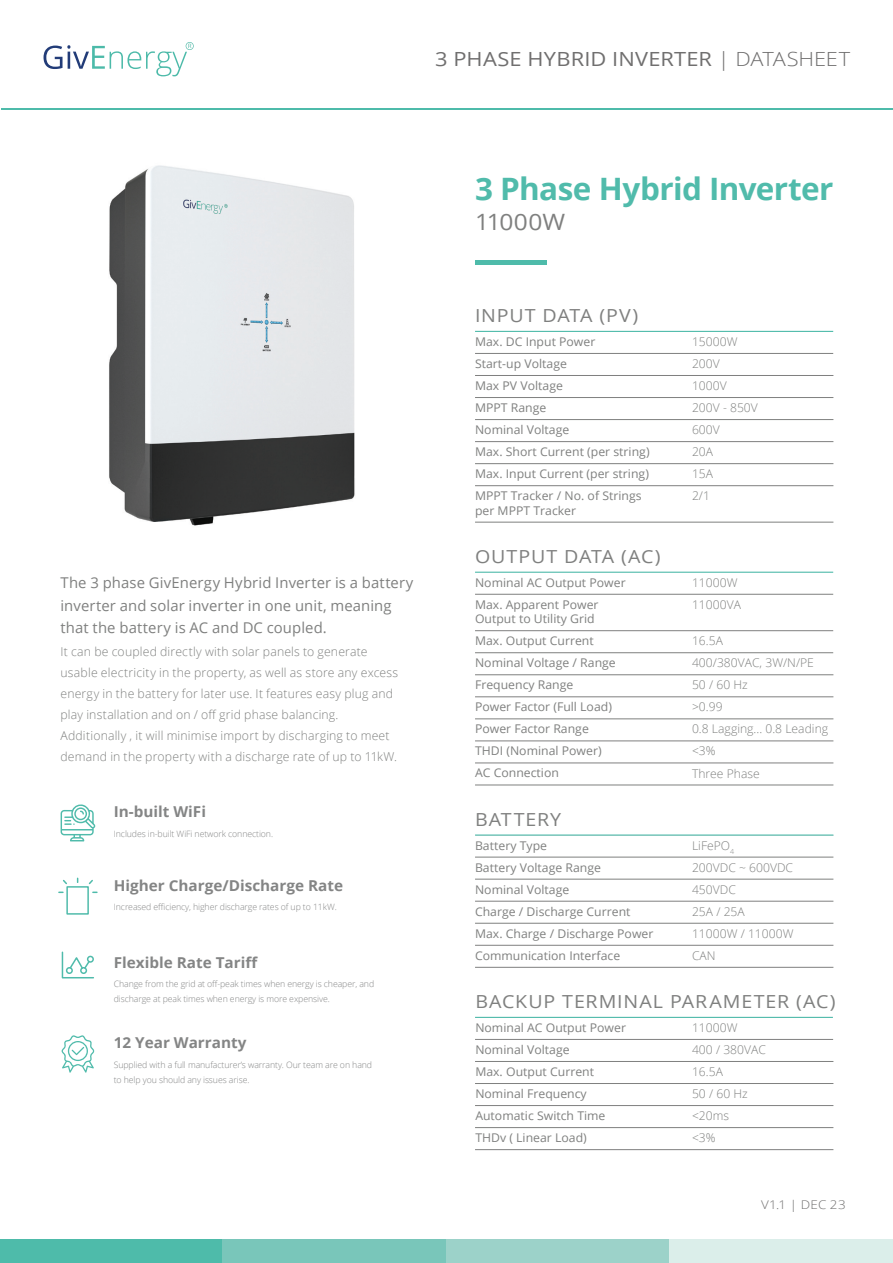
<style>
.page{position:relative;width:893px;height:1263px;background:#fff}
.page>*{position:absolute;margin:0;border:0;box-sizing:border-box;transform-origin:0 0}
.t1{font:700 30.9px "Open Sans";letter-spacing:-.02em;color:#50bbab}
.t2{font:22.5px "Open Sans";color:#7f807f;scale:1.09 1}
.t3{font:19.5px "Open Sans";letter-spacing:.01em;color:#706f6f;scale:1.12 1}
.t4{font:18px "Open Sans";letter-spacing:.04em;color:#7f807f;scale:1.09 1}
.t5{font:700 15px "Open Sans";color:#848585}
.t6{font:14.85px/22.5px "Open Sans";letter-spacing:.005em;color:#7f807f}
.t7{font:300 12.3px/21px "Open Sans";letter-spacing:.015em;color:#7f807f}
.t8{font:12px/14.4px "Open Sans";color:#7f807f}
.t9{font:300 12px "Open Sans";color:#7f807f}
.t10{font:300 12px "Open Sans";letter-spacing:.015em;color:#706f6f;scale:1.12 1}
.t11{font:300 8.7px/15px "Open Sans";letter-spacing:-.01em;color:#848585}
.s1{font-weight:300}
</style>
<div class="page">
<hr style="left:475px;top:879px;width:358px;height:1px;background:#7f807f">
<hr style="left:475px;top:857px;width:358px;height:1px;background:#7f807f">
<hr style="left:475px;top:901px;width:358px;height:1px;background:#7f807f">
<hr style="left:475px;top:923px;width:358px;height:1px;background:#7f807f">
<hr style="left:475px;top:945px;width:358px;height:1px;background:#7f807f">
<hr style="left:475px;top:967px;width:358px;height:1px;background:#7f807f">
<hr style="left:475px;top:834px;width:358px;height:2px;background:#50bbab">
<hr style="left:475px;top:1017px;width:358px;height:1px;background:#50bbab">
<hr style="left:475px;top:1039px;width:358px;height:1px;background:#7f807f">
<hr style="left:475px;top:1061px;width:358px;height:1px;background:#7f807f">
<hr style="left:475px;top:1083px;width:358px;height:1px;background:#7f807f">
<hr style="left:475px;top:1105px;width:358px;height:1px;background:#7f807f">
<hr style="left:475px;top:1127px;width:358px;height:1px;background:#7f807f">
<hr style="left:475px;top:1149px;width:358px;height:1px;background:#7f807f">
<svg style="left:44px;top:42px;width:150px;height:34px"></svg>
<div style="left:0;top:1239px;width:223px;height:24px;background:#4ebbaa"></div>
<div style="left:223px;top:1239px;width:223px;height:24px;background:#79c6ba"></div>
<hr style="left:475px;top:260px;width:72px;height:4px;background:#4ebbaa">
<hr style="left:1px;top:109px;width:892px;height:1px;background:#4ebbaa">
<hr style="left:475px;top:375px;width:358px;height:1px;background:#7f807f">
<hr style="left:475px;top:397px;width:358px;height:1px;background:#7f807f">
<hr style="left:475px;top:419px;width:358px;height:1px;background:#7f807f">
<hr style="left:475px;top:441px;width:358px;height:1px;background:#7f807f">
<hr style="left:475px;top:463px;width:358px;height:1px;background:#7f807f">
<hr style="left:475px;top:353px;width:358px;height:1px;background:#7f807f">
<hr style="left:475px;top:331px;width:358px;height:1px;background:#50bbab">
<hr style="left:475px;top:485px;width:358px;height:1px;background:#7f807f">
<hr style="left:475px;top:522px;width:358px;height:1px;background:#7f807f">
<hr style="left:475px;top:594px;width:358px;height:1px;background:#7f807f">
<hr style="left:475px;top:630px;width:358px;height:1px;background:#7f807f">
<hr style="left:475px;top:652px;width:358px;height:1px;background:#7f807f">
<hr style="left:475px;top:572px;width:358px;height:1px;background:#50bbab">
<hr style="left:475px;top:674px;width:358px;height:1px;background:#7f807f">
<hr style="left:475px;top:696px;width:358px;height:1px;background:#7f807f">
<hr style="left:475px;top:719px;width:358px;height:1px;background:#7f807f">
<hr style="left:475px;top:741px;width:358px;height:1px;background:#7f807f">
<hr style="left:475px;top:763px;width:358px;height:1px;background:#7f807f">
<hr style="left:475px;top:785px;width:358px;height:1px;background:#7f807f">
<div style="left:446px;top:1239px;width:223px;height:24px;background:#9cd2c9"></div>
<div style="left:669px;top:1239px;width:223px;height:24px;background:#dbeeea"></div>
<svg style="left:61px;top:951px;width:33px;height:28px"></svg>
<svg style="left:62px;top:1035px;width:33px;height:38px"></svg>
<div style="left:66px;top:886px;width:23px;height:29px;border:2px solid #50bbab"></div>
<svg style="left:87px;top:879px;width:10px;height:14px"></svg>
<svg style="left:59px;top:879px;width:9px;height:14px"></svg>
<svg style="left:61px;top:804px;width:35px;height:37px"></svg>
<img style="left:109px;top:165px;width:246px;height:361px">
<h3 class="t3" style="left:435px;top:46px;width:372px">3 PHASE HYBRID INVERTER <span class="s1">| DATASHEET</span></h3>
<p class="t6" style="left:61px;top:571px;width:354px">The 3 phase GivEnergy Hybrid Inverter is a battery inverter and solar inverter in one unit, meaning that the battery is AC and DC coupled.</p>
<p class="t7" style="left:61px;top:641px;width:339px">It can be coupled directly with solar panels to generate usable electricity in the property, as well as store any excess energy in the battery for later use. It features easy plug and play installation and on / off grid phase balancing.<br>Additionally , it will minimise import by discharging to meet demand in the property with a discharge rate of up to 11kW.</p>
<p class="t5" style="left:114px;top:801px;width:94px">In-built WiFi</p>
<p class="t11" style="left:114px;top:826px;width:161px">Includes in-built WiFi network connection.</p>
<p class="t5" style="left:114px;top:875px;width:231px">Higher Charge/Discharge Rate</p>
<p class="t11" style="left:114px;top:899px;width:225px">Increased efficiency, higher discharge rates of up to 11kW.</p>
<p class="t5" style="left:114px;top:951px;width:146px">Flexible Rate Tariff</p>
<p class="t11" style="left:114px;top:976px;width:262px">Change from the grid at off-peak times when energy is cheaper, and discharge at peak times when energy is more expensive.</p>
<p class="t5" style="left:114px;top:1032px;width:134px">12 Year Warranty</p>
<p class="t11" style="left:114px;top:1056px;width:260px">Supplied with a full manufacturer’s warranty. Our team are on hand to help you should any issues arise.</p>
<h1 class="t1" style="left:475px;top:167px;width:360px">3 Phase Hybrid Inverter</h1>
<h2 class="t2" style="left:475px;top:207px;width:84px">11000W</h2>
<h3 class="t4" style="left:475px;top:303px;width:151px">INPUT DATA (PV)</h3>
<p class="t8" style="left:475px;top:334px;width:122px">Max. DC Input Power</p>
<p class="t9" style="left:692px;top:333px;width:47px">15000W</p>
<p class="t8" style="left:475px;top:356px;width:93px">Start-up Voltage</p>
<p class="t9" style="left:692px;top:355px;width:29px">200V</p>
<p class="t8" style="left:475px;top:378px;width:89px">Max PV Voltage</p>
<p class="t9" style="left:692px;top:377px;width:36px">1000V</p>
<p class="t8" style="left:475px;top:400px;width:73px">MPPT Range</p>
<p class="t9" style="left:692px;top:399px;width:67px">200V - 850V</p>
<p class="t8" style="left:475px;top:422px;width:96px">Nominal Voltage</p>
<p class="t9" style="left:692px;top:421px;width:29px">600V</p>
<p class="t8" style="left:475px;top:444px;width:176px">Max. Short Current (per string)</p>
<p class="t9" style="left:692px;top:444px;width:23px">20A</p>
<p class="t8" style="left:475px;top:466px;width:175px">Max. Input Current (per string)</p>
<p class="t9" style="left:692px;top:466px;width:23px">15A</p>
<p class="t8" style="left:475px;top:488px;width:168px">MPPT Tracker / No. of Strings per MPPT Tracker</p>
<p class="t9" style="left:692px;top:488px;width:19px">2/1</p>
<h3 class="t4" style="left:475px;top:544px;width:172px">OUTPUT DATA (AC)</h3>
<p class="t8" style="left:475px;top:575px;width:152px">Nominal AC Output Power</p>
<p class="t9" style="left:692px;top:574px;width:47px">11000W</p>
<p class="t8" style="left:475px;top:597px;width:125px">Max. Apparent Power<br>Output to Utility Grid</p>
<p class="t9" style="left:692px;top:596px;width:50px">11000VA</p>
<p class="t8" style="left:475px;top:633px;width:120px">Max. Output Current</p>
<p class="t9" style="left:692px;top:633px;width:32px">16.5A</p>
<p class="t8" style="left:475px;top:655px;width:142px">Nominal Voltage / Range</p>
<p class="t9" style="left:692px;top:655px;width:123px">400/380VAC, 3W/N/PE</p>
<p class="t8" style="left:475px;top:677px;width:100px">Frequency Range</p>
<p class="t9" style="left:692px;top:677px;width:57px">50 / 60 Hz</p>
<p class="t8" style="left:475px;top:699px;width:138px">Power Factor (Full Load)</p>
<p class="t9" style="left:692px;top:699px;width:32px">&gt;0.99</p>
<p class="t8" style="left:475px;top:721px;width:115px">Power Factor Range</p>
<p class="t9" style="left:692px;top:721px;width:138px">0.8 Lagging... 0.8 Leading</p>
<p class="t8" style="left:475px;top:743px;width:128px">THDI (Nominal Power)</p>
<p class="t9" style="left:692px;top:743px;width:25px">&lt;3%</p>
<p class="t8" style="left:475px;top:766px;width:85px">AC Connection</p>
<p class="t9" style="left:692px;top:765px;width:69px">Three Phase</p>
<h3 class="t4" style="left:475px;top:807px;width:80px">BATTERY</h3>
<p class="t8" style="left:475px;top:838px;width:74px">Battery Type</p>
<p class="t9" style="left:692px;top:837px;width:44px">LiFePO<sub>4</sub></p>
<p class="t8" style="left:475px;top:860px;width:127px">Battery Voltage Range</p>
<p class="t9" style="left:692px;top:859px;width:103px">200VDC ~ 600VDC</p>
<p class="t8" style="left:475px;top:882px;width:96px">Nominal Voltage</p>
<p class="t9" style="left:692px;top:881px;width:45px">450VDC</p>
<p class="t8" style="left:475px;top:904px;width:157px">Charge / Discharge Current</p>
<p class="t9" style="left:692px;top:903px;width:54px">25A / 25A</p>
<p class="t8" style="left:475px;top:948px;width:147px">Communication Interface</p>
<p class="t9" style="left:692px;top:947px;width:25px">CAN</p>
<p class="t8" style="left:475px;top:926px;width:180px">Max. Charge / Discharge Power</p>
<p class="t9" style="left:692px;top:925px;width:103px">11000W / 11000W</p>
<h3 class="t4" style="left:475px;top:989px;width:332px">BACKUP TERMINAL PARAMETER (AC)</h3>
<p class="t8" style="left:475px;top:1020px;width:152px">Nominal AC Output Power</p>
<p class="t9" style="left:692px;top:1019px;width:47px">11000W</p>
<p class="t8" style="left:475px;top:1042px;width:96px">Nominal Voltage</p>
<p class="t9" style="left:692px;top:1041px;width:75px">400 / 380VAC</p>
<p class="t8" style="left:475px;top:1064px;width:120px">Max. Output Current</p>
<p class="t9" style="left:692px;top:1063px;width:32px">16.5A</p>
<p class="t8" style="left:475px;top:1086px;width:113px">Nominal Frequency</p>
<p class="t9" style="left:692px;top:1085px;width:57px">50 / 60 Hz</p>
<p class="t8" style="left:475px;top:1108px;width:132px">Automatic Switch Time</p>
<p class="t9" style="left:692px;top:1107px;width:39px">&lt;20ms</p>
<p class="t8" style="left:475px;top:1130px;width:113px">THDv ( Linear Load)</p>
<p class="t9" style="left:692px;top:1129px;width:25px">&lt;3%</p>
<p class="t10" style="left:761px;top:1196px;width:77px">V1.1 | DEC 23</p>
</div>
